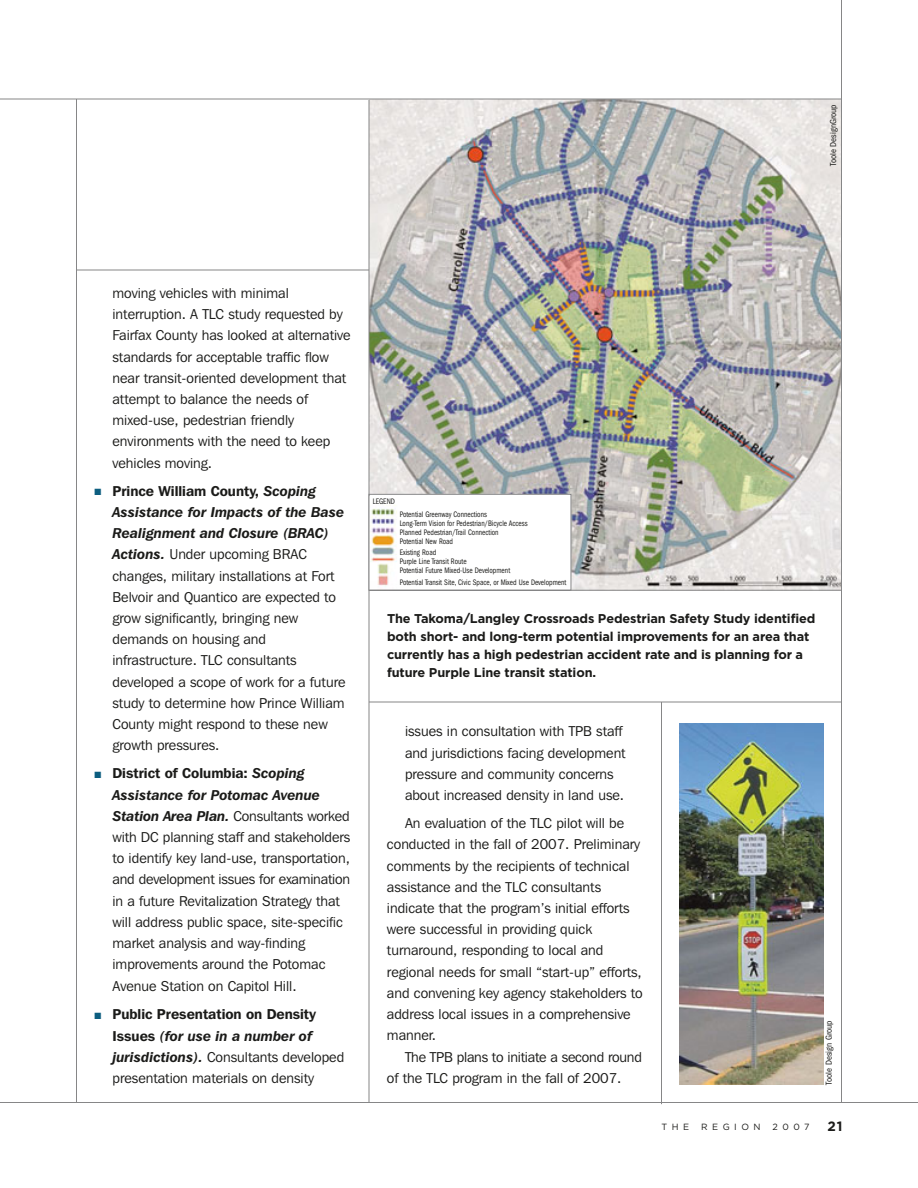
<style>
.page{position:relative;width:918px;height:1188px;background:#fff}
.page>*{position:absolute;margin:0;border:0;box-sizing:border-box;transform-origin:0 0}
.t1{font:14.25px/21.3px "Franklin Gothic IT Cby BT";color:#1b1b19}
.t2{font:700 13.5px "Gotham";color:#1b1b19}
.t3{font:700 12.75px/18px "Gotham";letter-spacing:-.01em;color:#1b1b19}
.t4{font:condensed 9px "Franklin Gothic";color:#1b1b19}
.t5{font:9px "Gotham";letter-spacing:.5em;color:#1b1b19}
.t6{font:condensed 8.25px/9.6px "Franklin Gothic";color:#1b1b19;scale:.9 1}
.s1{color:#0d5e80}
.s2{font-weight:600}
.s3{font-weight:600;font-style:italic}
</style>
<div class="page">
<img style="left:370px;top:100px;width:471px;height:490px">
<div style="left:369px;top:494px;width:202px;height:97px;border:1px solid #868687"></div>
<img style="left:370px;top:496px;width:200px;height:94px">
<img style="left:680px;top:724px;width:144px;height:360px">
<hr style="left:76px;top:270px;width:293px;height:1px;background:#868687">
<hr style="left:369px;top:590px;width:473px;height:1px;background:#868687">
<hr style="left:369px;top:702px;width:473px;height:1px;background:#868687">
<hr style="left:369px;top:100px;width:1px;height:1002px;background:#868687">
<hr style="left:661px;top:702px;width:1px;height:402px;background:#868687">
<hr style="left:0;top:99px;width:842px;height:1px;background:#868687">
<hr style="left:0;top:1102px;width:918px;height:1px;background:#868687">
<hr style="left:841px;top:0;width:1px;height:1102px;background:#868687">
<hr style="left:76px;top:99px;width:1px;height:1003px;background:#868687">
<p class="t4" style="left:830px;top:166px;width:63px;rotate:-90deg">Toole DesignGroup</p>
<p class="t1" style="left:112px;top:284px;width:240px">moving vehicles with minimal interruption. A TLC study requested by Fairfax County has looked at alternative standards for acceptable traffic flow near transit-oriented development that attempt to balance the needs of mixed-use, pedestrian friendly environments with the need to keep vehicles moving.</p>
<p class="t1" style="left:112px;top:482px;width:235px;text-indent:-18px"><span class="s1">■</span> <span class="s2">Prince William County,</span> <span class="s3">Scoping<br>Assistance for Impacts of the Base<br>Realignment and Closure (BRAC)<br>Actions.</span> Under upcoming BRAC changes, military installations at Fort<br>Belvoir and Quantico are expected to grow significantly, bringing new demands on housing and infrastructure. TLC consultants developed a scope of work for a future study to determine how Prince William<br>County might respond to these new growth pressures.</p>
<p class="t1" style="left:112px;top:764px;width:239px;text-indent:-18px"><span class="s1">■</span> <span class="s2">District of Columbia:</span> <span class="s3">Scoping Assistance for Potomac Avenue Station Area Plan.</span> Consultants worked with DC planning staff and stakeholders to identify key land-use, transportation, and development issues for examination in a future Revitalization Strategy that will address public space, site-specific market analysis and way-finding improvements around the Potomac Avenue Station on Capitol Hill.</p>
<p class="t1" style="left:112px;top:1005px;width:233px;text-indent:-18px"><span class="s1">■</span> <span class="s2">Public Presentation on Density Issues</span> <span class="s3">(for use in a number of jurisdictions).</span> Consultants developed presentation materials on density</p>
<p class="t6" style="left:373px;top:497px;width:26px">LEGEND</p>
<p class="t6" style="left:400px;top:510px;width:144px">Potential Greenway Connections<br>Long-Term Vision for Pedestrian/Bicycle Access<br>Planned Pedestrian/Trail Connection<br>Potential New Road<br>Existing Road</p>
<p class="t6" style="left:400px;top:557px;width:124px">Purple Line Transit Route<br>Potential Future Mixed-Use Development</p>
<p class="t6" style="left:400px;top:578px;width:187px">Potential Transit Site, Civic Space, or Mixed Use Development</p>
<p class="t3" style="left:387px;top:610px;width:430px">The Takoma/Langley Crossroads Pedestrian Safety Study identified both short- and long-term potential improvements for an area that currently has a high pedestrian accident rate and is planning for a future Purple Line transit station.</p>
<p class="t1" style="left:405px;top:722px;width:222px">issues in consultation with TPB staff and jurisdictions facing development pressure and community concerns about increased density in land use.</p>
<p class="t1" style="left:387px;top:814px;width:257px;text-indent:18px">An evaluation of the TLC pilot will be conducted in the fall of 2007. Preliminary comments by the recipients of technical assistance and the TLC consultants indicate that the program’s initial efforts were successful in providing quick turnaround, responding to local and regional needs for small “start-up” efforts, and convening key agency stakeholders to address local issues in a comprehensive manner.</p>
<p class="t1" style="left:387px;top:1047px;width:256px;text-indent:18px">The TPB plans to initiate a second round of the TLC program in the fall of 2007.</p>
<p class="t4" style="left:826px;top:1085px;width:65px;rotate:-90deg">Toole Design Group</p>
<p class="t5" style="left:662px;top:1123px;width:29px">THE</p>
<p class="t5" style="left:701px;top:1123px;width:61px">REGION</p>
<p class="t5" style="left:773px;top:1123px;width:38px">2007</p>
<p class="t2" style="left:827px;top:1121px;width:17px">21</p>
</div>
